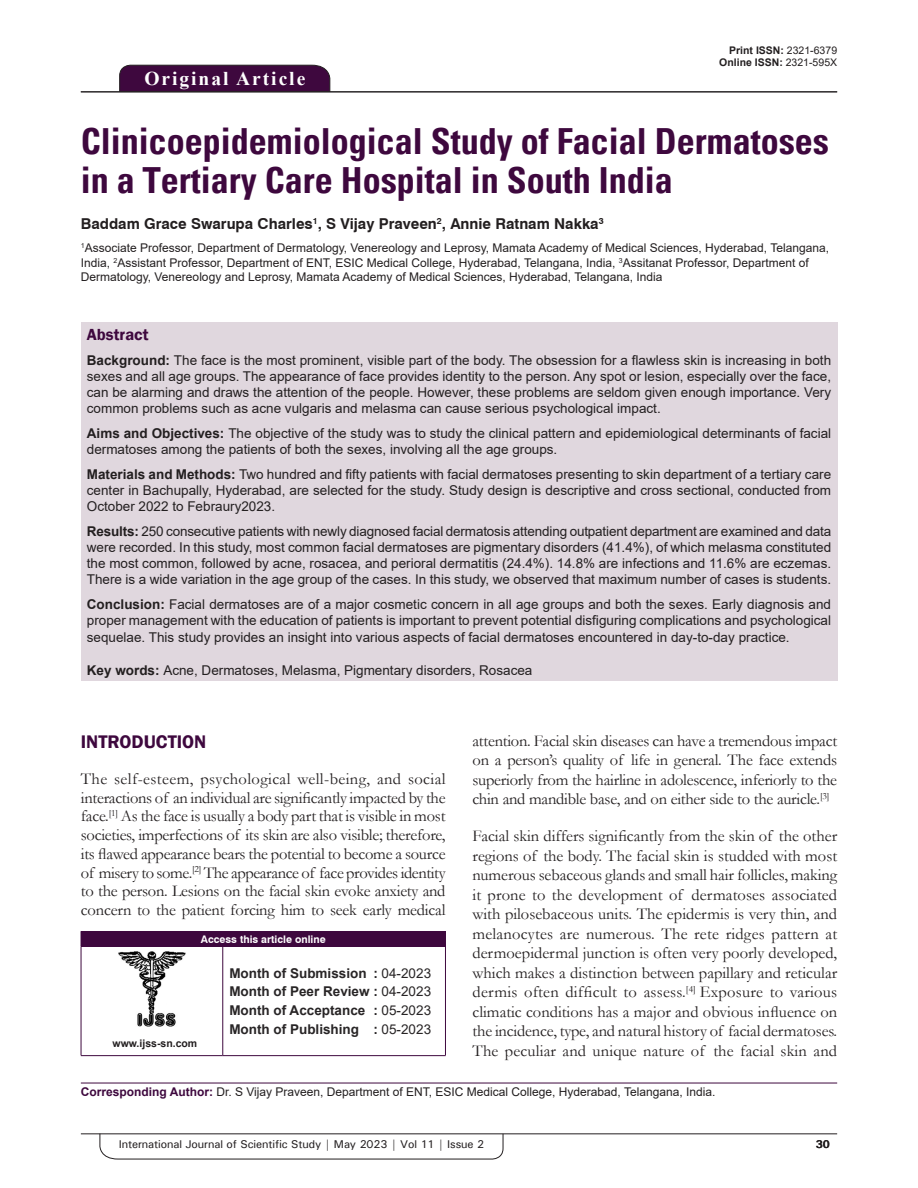
<style>
.page{position:relative;width:918px;height:1188px;background:#fff}
.page>*{position:absolute;margin:0;border:0;box-sizing:border-box;transform-origin:0 0}
.AT{font:700 condensed 36px/39px "Univers";color:#3e083e}
.AH{font:700 19.5px "Times New Roman";letter-spacing:.1em;color:#fff}
.t1{font:600 18.75px "Franklin Gothic";color:#3e083e}
.TX{font:16.5px/19.5px "Garamond";letter-spacing:-.01em;color:#231f20;text-align:justify}
.ABSH{font:600 16.5px "Franklin Gothic";color:#3e083e}
.AU{font:700 15px "Swiss 721 BT";color:#231f20}
.ABS{font:13.5px/16.2px "Arial";color:#231f20;text-align:justify}
.HIS{font:700 13.5px/18.8px "Arial";color:#282526;text-align:justify}
.KWD{font:13.5px "Arial";color:#231f20}
.AFF{font:12px/14.4px "Arial";color:#231f20}
.ADD{font:12px "Arial";color:#231f20}
.t2{font:500 11.25px "Univers";letter-spacing:-.01em;color:#231f20}
.t3{font:700 11.25px "Univers";color:#231f20}
.DOI{font:700 10.5px "Arial";color:#231f20}
.AAO{font:700 10.5px "Swiss 721 BT";color:#fff}
.Web{font:700 10.5px "Arial";color:#231f20}
.s1{font-weight:400}
.s2{font-weight:700}
.s3{font-weight:700;color:#3e083e}
</style>
<div class="page">
<hr style="left:81px;top:1134px;width:756px;height:1px;background:#231f20">
<svg style="left:100px;top:1133px;width:403px;height:26px"></svg>
<div style="left:119px;top:65px;width:211px;height:26px;background:#3e083e"></div>
<hr style="left:81px;top:91px;width:756px;height:1px;background:#231f20">
<div style="left:81px;top:322px;width:756px;height:359px;background:#e0d7de"></div>
<hr style="left:81px;top:1083px;width:756px;height:1px;background:#3e083e">
<div style="left:81px;top:931px;width:364px;height:15px;background:#3e083e"></div>
<svg style="left:445px;top:931px;width:1px;height:15px"></svg>
<hr style="left:81px;top:946px;width:142px;height:1px;background:#3e083e">
<hr style="left:81px;top:947px;width:1px;height:108px;background:#3e083e">
<hr style="left:223px;top:946px;width:223px;height:1px;background:#3e083e">
<hr style="left:223px;top:947px;width:1px;height:108px;background:#3e083e">
<hr style="left:445px;top:947px;width:1px;height:108px;background:#3e083e">
<hr style="left:223px;top:1055px;width:223px;height:1px;background:#3e083e">
<hr style="left:81px;top:1055px;width:142px;height:1px;background:#3e083e">
<img style="left:118px;top:951px;width:68px;height:76px">
<p class="AH" style="left:144px;top:64px;width:162px">Original Article</p>
<p class="DOI" style="left:729px;top:42px;width:109px">Print ISSN: <span class="s1">2321-6379</span></p>
<p class="DOI" style="left:719px;top:55px;width:119px">Online ISSN: <span class="s1">2321-595X</span></p>
<p class="AT" style="left:81px;top:122px;width:750px">Clinicoepidemiological Study of Facial Dermatoses in a Tertiary Care Hospital in South India</p>
<p class="AU" style="left:81px;top:213px;width:524px">Baddam Grace Swarupa Charles<sup>1</sup>, S Vijay Praveen<sup>2</sup>, Annie Ratnam Nakka<sup>3</sup></p>
<p class="AFF" style="left:81px;top:241px;width:750px"><sup>1</sup>Associate Professor, Department of Dermatology, Venereology and Leprosy, Mamata Academy of Medical Sciences, Hyderabad, Telangana,<br>India, <sup>2</sup>Assistant Professor, Department of ENT, ESIC Medical College, Hyderabad, Telangana, India, <sup>3</sup>Assitanat Professor, Department of<br>Dermatology, Venereology and Leprosy, Mamata Academy of Medical Sciences, Hyderabad, Telangana, India</p>
<p class="ABSH" style="left:87px;top:324px;width:63px">Abstract</p>
<p class="ABS" style="left:87px;top:352px;width:746px"><span class="s2">Background:</span> The face is the most prominent, visible part of the body. The obsession for a flawless skin is increasing in both sexes and all age groups. The appearance of face provides identity to the person. Any spot or lesion, especially over the face, can be alarming and draws the attention of the people. However, these problems are seldom given enough importance. Very common problems such as acne vulgaris and melasma can cause serious psychological impact.</p>
<p class="ABS" style="left:87px;top:425px;width:746px"><span class="s2">Aims and Objectives:</span> The objective of the study was to study the clinical pattern and epidemiological determinants of facial dermatoses among the patients of both the sexes, involving all the age groups.</p>
<p class="ABS" style="left:87px;top:466px;width:746px"><span class="s2">Materials and Methods:</span> Two hundred and fifty patients with facial dermatoses presenting to skin department of a tertiary care center in Bachupally, Hyderabad, are selected for the study. Study design is descriptive and cross sectional, conducted from October 2022 to Febraury2023.</p>
<p class="ABS" style="left:87px;top:523px;width:746px"><span class="s2">Results:</span> 250 consecutive patients with newly diagnosed facial dermatosis attending outpatient department are examined and data were recorded. In this study, most common facial dermatoses are pigmentary disorders (41.4%), of which melasma constituted the most common, followed by acne, rosacea, and perioral dermatitis (24.4%). 14.8% are infections and 11.6% are eczemas.<br>There is a wide variation in the age group of the cases. In this study, we observed that maximum number of cases is students.</p>
<p class="ABS" style="left:87px;top:596px;width:746px"><span class="s2">Conclusion:</span> Facial dermatoses are of a major cosmetic concern in all age groups and both the sexes. Early diagnosis and proper management with the education of patients is important to prevent potential disfiguring complications and psychological sequelae. This study provides an insight into various aspects of facial dermatoses encountered in day-to-day practice.</p>
<p class="KWD" style="left:87px;top:661px;width:447px"><span class="s2">Key words:</span> Acne, Dermatoses, Melasma, Pigmentary disorders, Rosacea</p>
<h1 class="t1" style="left:81px;top:730px;width:127px">INTRODUCTION</h1>
<p class="TX" style="left:81px;top:769px;width:366px;line-height:18.8px">The self-esteem, psychological well-being, and social interactions of an individual are significantly impacted by the face.<sup>[1]</sup> As the face is usually a body part that is visible in most societies, imperfections of its skin are also visible; therefore, its flawed appearance bears the potential to become a source of misery to some.<sup>[2]</sup> The appearance of face provides identity to the person. Lesions on the facial skin evoke anxiety and concern to the patient forcing him to seek early medical</p>
<p class="AAO" style="left:201px;top:932px;width:126px">Access this article online</p>
<p class="Web" style="left:113px;top:1036px;width:86px">www.ijss-sn.com</p>
<p class="HIS" style="left:229px;top:964px;width:203px">Month of Submission : <span class="s1">04-2023<br></span>Month of Peer Review : <span class="s1">04-2023<br></span>Month of Acceptance : <span class="s1">05-2023<br></span>Month of Publishing : <span class="s1">05-2023</span></p>
<p class="TX" style="left:473px;top:730px;width:366px">attention. Facial skin diseases can have a tremendous impact on a person’s quality of life in general. The face extends superiorly from the hairline in adolescence, inferiorly to the chin and mandible base, and on either side to the auricle.<sup>[3]</sup></p>
<p class="TX" style="left:473px;top:826px;width:366px">Facial skin differs significantly from the skin of the other regions of the body. The facial skin is studded with most numerous sebaceous glands and small hair follicles, making it prone to the development of dermatoses associated with pilosebaceous units. The epidermis is very thin, and melanocytes are numerous. The rete ridges pattern at dermoepidermal junction is often very poorly developed, which makes a distinction between papillary and reticular dermis often difficult to assess.<sup>[4]</sup> Exposure to various climatic conditions has a major and obvious influence on the incidence, type, and natural history of facial dermatoses.<br>The peculiar and unique nature of the facial skin and</p>
<p class="ADD" style="left:81px;top:1084px;width:636px"><span class="s3">Corresponding Author:</span> Dr. S Vijay Praveen, Department of ENT, ESIC Medical College, Hyderabad, Telangana, India.</p>
<p class="t2" style="left:119px;top:1137px;width:367px">International Journal of Scientific Study | May 2023 | Vol 11 | Issue 2</p>
<p class="t3" style="left:816px;top:1137px;width:16px">30</p>
</div>
